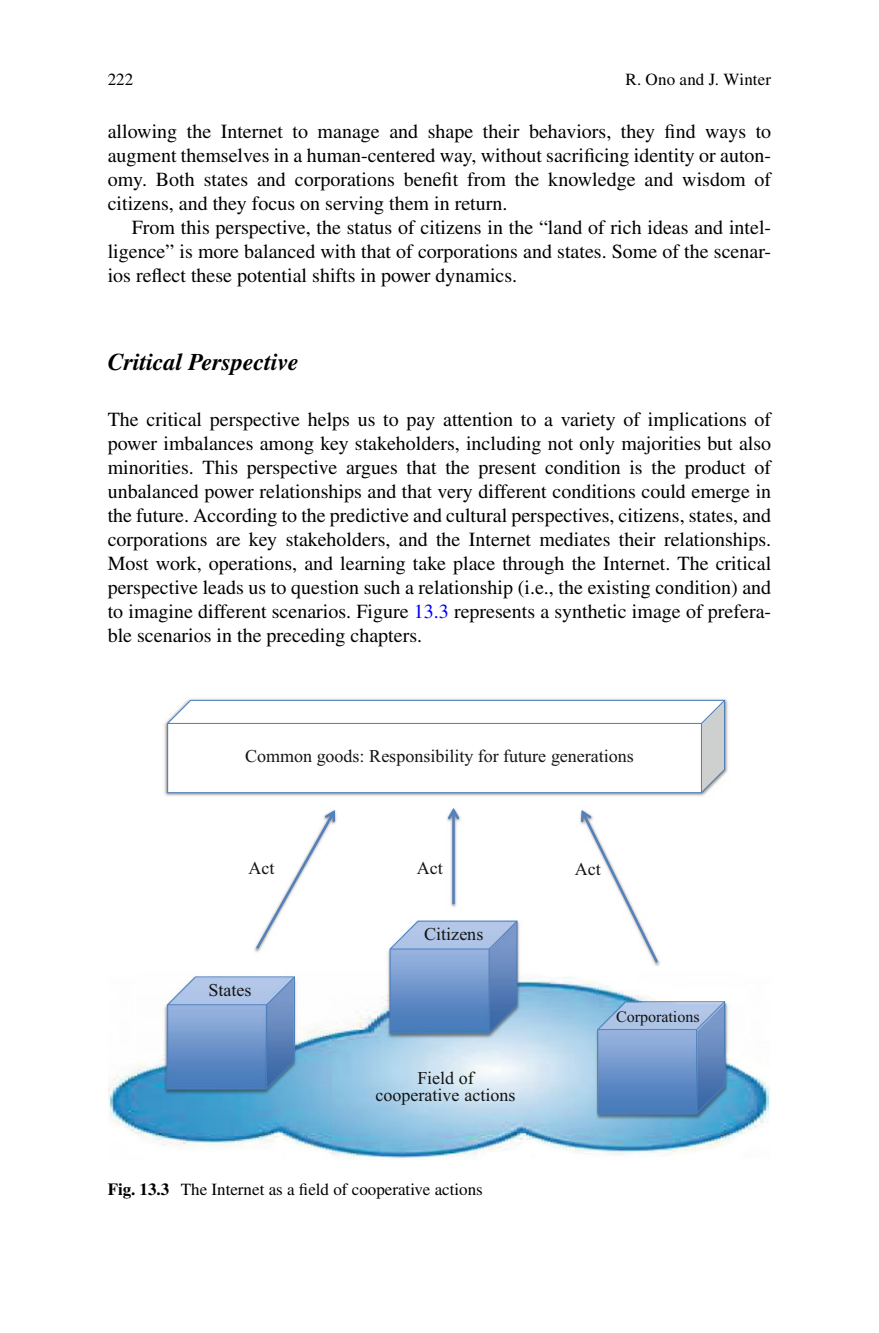
<style>
.page{position:relative;width:879px;height:1333px;background:#fff}
.page>*{position:absolute;margin:0;border:0;box-sizing:border-box;transform-origin:0 0}
.t1{font:italic 700 24px "Bplxmn Times";color:#000}
.t2{font:20px/24px "Ftbjyk Times";color:#000;text-align:justify}
.t3{font:18px/18px "Jkgcqg Times New Roman";color:#131413;text-align:center}
.t4{font:17px "Ftbjyk Times";color:#000}
.t5{font:16px "Jkgcqg Times New Roman";color:#131413}
.s1{color:#0000fa}
.s2{font-family:"Srsmyg Times";font-weight:700}
</style>
<div class="page">
<img style="left:108px;top:698px;width:662px;height:461px">
<svg style="left:256px;top:810px;width:79px;height:138px"></svg>
<svg style="left:389px;top:919px;width:129px;height:114px;background:#7d9fcf"></svg>
<hr style="left:488px;top:949px;width:1px;height:83px;background:#4c7eba">
<svg style="left:166px;top:975px;width:130px;height:114px;background:#7a9dce"></svg>
<hr style="left:266px;top:1004px;width:1px;height:84px;background:#4c7eba">
<svg style="left:596px;top:1000px;width:130px;height:114px;background:#759bcd"></svg>
<hr style="left:696px;top:1029px;width:1px;height:84px;background:#4c7eba">
<svg style="left:167px;top:699px;width:559px;height:93px"></svg>
<hr style="left:701px;top:723px;width:1px;height:69px;background:#4c7eba">
<svg style="left:448px;top:808px;width:11px;height:96px"></svg>
<svg style="left:581px;top:810px;width:77px;height:152px"></svg>
<p class="t4" style="left:625px;top:73px;width:147px">R. Ono and J. Winter</p>
<p class="t4" style="left:108px;top:73px;width:27px">222</p>
<p class="t2" style="left:108px;top:121px;width:665px">allowing the Internet to manage and shape their behaviors, they find ways to augment themselves in a human-centered way, without sacrificing identity or auton&shy;omy. Both states and corporations benefit from the knowledge and wisdom of citizens, and they focus on serving them in return.</p>
<p class="t2" style="left:108px;top:217px;width:665px;text-indent:24px">From this perspective, the status of citizens in the “land of rich ideas and intel&shy;ligence” is more balanced with that of corporations and states. Som e of the scenar&shy;ios reflect these potential shifts in power dynamics.</p>
<p class="t1" style="left:108px;top:353px;width:193px">Critical Perspective</p>
<p class="t2" style="left:108px;top:409px;width:665px">The critical perspective helps us t o pay attention to a variety of implications of power imbalances among key stakeholders, including not only majorities but also minorities. This perspective argues that the present condition is the product of unbalanced power relationships and that very different conditions could emerge in the future. According to the predictive and cultural perspectives, citizens, states, and corporations are key stakeholders, and the Internet mediates their relationships.<br>Most work, operations, and learning take place through the Internet. The critical perspective leads us to question such a relationship (i.e., the existing condition) and to imagine different scenarios. Figure <span class="s1">13.3</span> represents a synthetic image of prefera&shy;ble scenarios in the preceding chapters.</p>
<p class="t3" style="left:245px;top:748px;width:390px">Common goods: Responsibility for future generations</p>
<p class="t3" style="left:248px;top:860px;width:27px">Act</p>
<p class="t3" style="left:575px;top:861px;width:27px">Act</p>
<p class="t3" style="left:417px;top:860px;width:27px">Act</p>
<p class="t3" style="left:208px;top:982px;width:44px">States</p>
<p class="t3" style="left:424px;top:926px;width:61px">Citizens</p>
<p class="t3" style="left:375px;top:1070px;width:141px">Field of cooperative actions</p>
<p class="t4" style="left:108px;top:1182px;width:377px"><span class="s2">Fig. 13.3</span> The Internet as a field of cooperative actions</p>
<p class="t5" style="left:616px;top:1011px;width:85px">Corporations</p>
</div>
